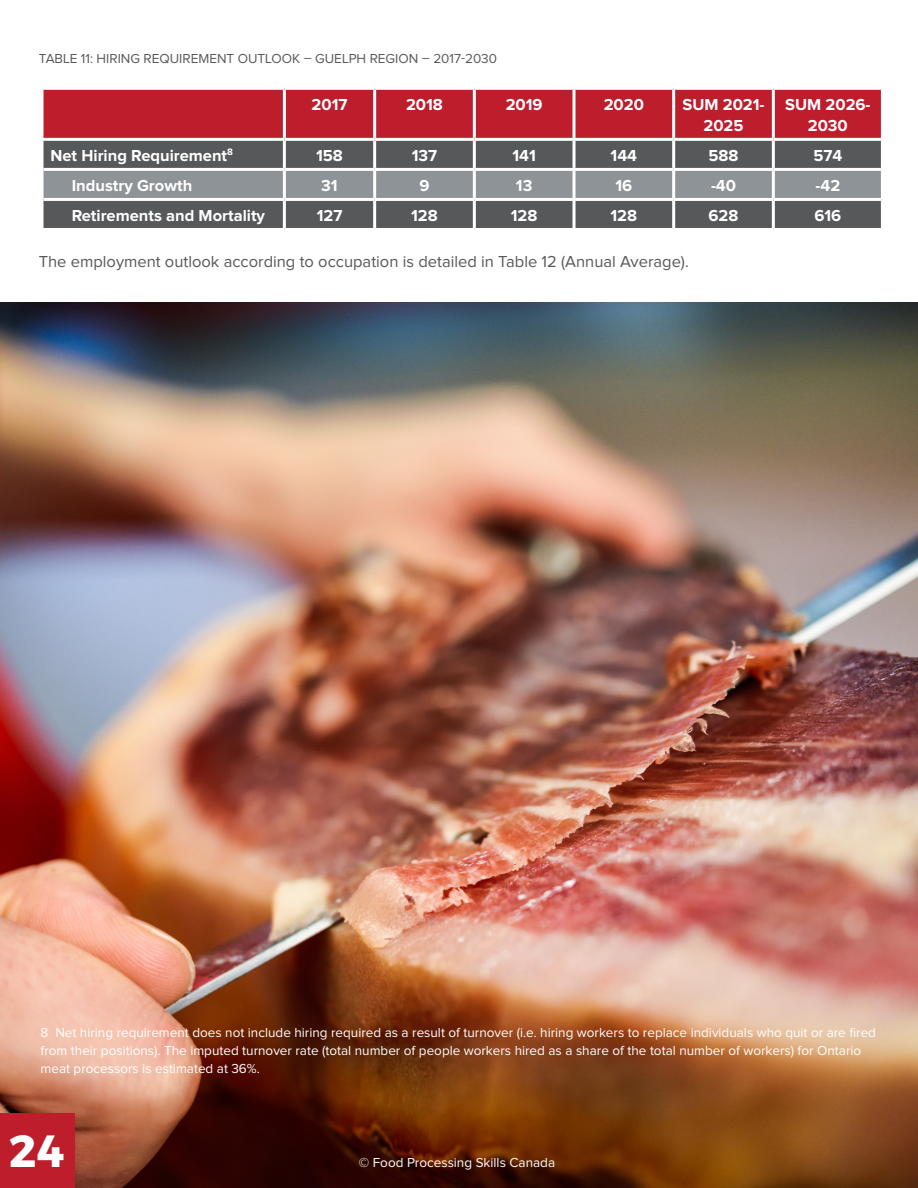
<style>
.page{position:relative;width:918px;height:1188px;background:#fff}
.page>*{position:absolute;margin:0;border:0;box-sizing:border-box;transform-origin:0 0}
.t1{font:700 45px "Montserrat";color:#fff}
.t2{font:700 16.5px/21px "Proxima Nova";color:#fff;text-align:center}
.t3{font:16.5px "Proxima Nova";color:#57585a}
.t4{font:13.5px/18px "Proxima Nova";color:#fff}
.t5{font:13.5px "Proxima Nova";color:#57585a}
</style>
<div class="page">
<img style="left:0;top:303px;width:918px;height:885px">
<div style="left:44px;top:90px;width:837px;height:48px;background:#be1d2c"></div>
<div style="left:44px;top:141px;width:837px;height:87px;background:#57585a"></div>
<div style="left:44px;top:171px;width:837px;height:27px;background:#8e9397"></div>
<hr style="left:283px;top:90px;width:3px;height:48px;background:#fff">
<hr style="left:373px;top:90px;width:3px;height:48px;background:#fff">
<hr style="left:473px;top:90px;width:3px;height:48px;background:#fff">
<hr style="left:573px;top:90px;width:3px;height:48px;background:#fff">
<hr style="left:672px;top:90px;width:3px;height:48px;background:#fff">
<hr style="left:772px;top:90px;width:3px;height:48px;background:#fff">
<hr style="left:44px;top:168px;width:240px;height:3px;background:#fff">
<hr style="left:284px;top:168px;width:91px;height:3px;background:#fff">
<hr style="left:375px;top:168px;width:99px;height:3px;background:#fff">
<hr style="left:474px;top:168px;width:100px;height:3px;background:#fff">
<hr style="left:574px;top:168px;width:100px;height:3px;background:#fff">
<hr style="left:674px;top:168px;width:99px;height:3px;background:#fff">
<hr style="left:773px;top:168px;width:108px;height:3px;background:#fff">
<hr style="left:44px;top:198px;width:240px;height:3px;background:#fff">
<hr style="left:284px;top:198px;width:91px;height:3px;background:#fff">
<hr style="left:375px;top:198px;width:99px;height:3px;background:#fff">
<hr style="left:474px;top:198px;width:100px;height:3px;background:#fff">
<hr style="left:574px;top:198px;width:100px;height:3px;background:#fff">
<hr style="left:674px;top:198px;width:99px;height:3px;background:#fff">
<hr style="left:773px;top:198px;width:108px;height:3px;background:#fff">
<hr style="left:283px;top:141px;width:3px;height:27px;background:#fff">
<hr style="left:373px;top:141px;width:3px;height:27px;background:#fff">
<hr style="left:473px;top:141px;width:3px;height:27px;background:#fff">
<hr style="left:573px;top:141px;width:3px;height:27px;background:#fff">
<hr style="left:672px;top:141px;width:3px;height:27px;background:#fff">
<hr style="left:772px;top:141px;width:3px;height:27px;background:#fff">
<hr style="left:283px;top:171px;width:3px;height:27px;background:#fff">
<hr style="left:373px;top:171px;width:3px;height:27px;background:#fff">
<hr style="left:473px;top:171px;width:3px;height:27px;background:#fff">
<hr style="left:573px;top:171px;width:3px;height:27px;background:#fff">
<hr style="left:672px;top:171px;width:3px;height:27px;background:#fff">
<hr style="left:772px;top:171px;width:3px;height:27px;background:#fff">
<hr style="left:283px;top:201px;width:3px;height:27px;background:#fff">
<hr style="left:373px;top:201px;width:3px;height:27px;background:#fff">
<hr style="left:473px;top:201px;width:3px;height:27px;background:#fff">
<hr style="left:573px;top:201px;width:3px;height:27px;background:#fff">
<hr style="left:672px;top:201px;width:3px;height:27px;background:#fff">
<hr style="left:772px;top:201px;width:3px;height:27px;background:#fff">
<div style="left:0;top:1113px;width:75px;height:75px;background:#be1d2c"></div>
<p class="t5" style="left:39px;top:52px;width:75px">TABLE 11: Hiring</p>
<p class="t5" style="left:144px;top:52px;width:17px">Require</p>
<p class="t5" style="left:198px;top:52px;width:20px">ment</p>
<p class="t5" style="left:238px;top:52px;width:20px">Outlook</p>
<p class="t5" style="left:304px;top:52px;width:30px">– Guelph</p>
<p class="t5" style="left:370px;top:52px;width:17px">Region</p>
<p class="t5" style="left:422px;top:52px;width:77px">– 2017-2030</p>
<p class="t2" style="left:312px;top:95px;width:37px">2017</p>
<p class="t2" style="left:406px;top:95px;width:38px">2018</p>
<p class="t2" style="left:506px;top:95px;width:38px">2019</p>
<p class="t2" style="left:604px;top:95px;width:42px">2020</p>
<p class="t2" style="left:682px;top:95px;width:84px">SUM 2021-<br>2025</p>
<p class="t2" style="left:785px;top:95px;width:87px">SUM 2026-<br>2030</p>
<p class="t2" style="left:50px;top:146px;width:184px">Net Hiring Requirement<sup>8</sup></p>
<p class="t2" style="left:316px;top:146px;width:28px">158</p>
<p class="t2" style="left:412px;top:146px;width:27px">137</p>
<p class="t2" style="left:512px;top:146px;width:25px">141</p>
<p class="t2" style="left:611px;top:146px;width:28px">144</p>
<p class="t2" style="left:709px;top:146px;width:32px">588</p>
<p class="t2" style="left:813px;top:146px;width:30px">574</p>
<p class="t2" style="left:72px;top:176px;width:122px">Industry Growth</p>
<p class="t2" style="left:321px;top:176px;width:18px">31</p>
<p class="t2" style="left:419px;top:176px;width:12px">9</p>
<p class="t2" style="left:516px;top:176px;width:18px">13</p>
<p class="t2" style="left:615px;top:176px;width:18px">16</p>
<p class="t2" style="left:711px;top:176px;width:27px">-40</p>
<p class="t2" style="left:816px;top:176px;width:26px">-42</p>
<p class="t2" style="left:72px;top:206px;width:195px">Retirements and Mortality</p>
<p class="t2" style="left:317px;top:206px;width:27px">127</p>
<p class="t2" style="left:411px;top:206px;width:28px">128</p>
<p class="t2" style="left:511px;top:206px;width:28px">128</p>
<p class="t2" style="left:611px;top:206px;width:28px">128</p>
<p class="t2" style="left:709px;top:206px;width:31px">628</p>
<p class="t2" style="left:814px;top:206px;width:28px">616</p>
<p class="t3" style="left:39px;top:254px;width:652px">The employment outlook according to occupation is detailed in Table 12 (Annual Average).</p>
<p class="t4" style="left:41px;top:1024px;width:837px">8 Net hiring requirement does not include hiring required as a result of turnover (i.e. hiring workers to replace individuals who quit or are fired from their positions). The imputed turnover rate (total number of people workers hired as a share of the total number of workers) for Ontario meat processors is estimated at 36%.</p>
<h1 class="t1" style="left:9px;top:1114px;width:57px">24</h1>
<p class="t4" style="left:359px;top:1154px;width:198px">© Food Processing Skills Canada</p>
</div>
